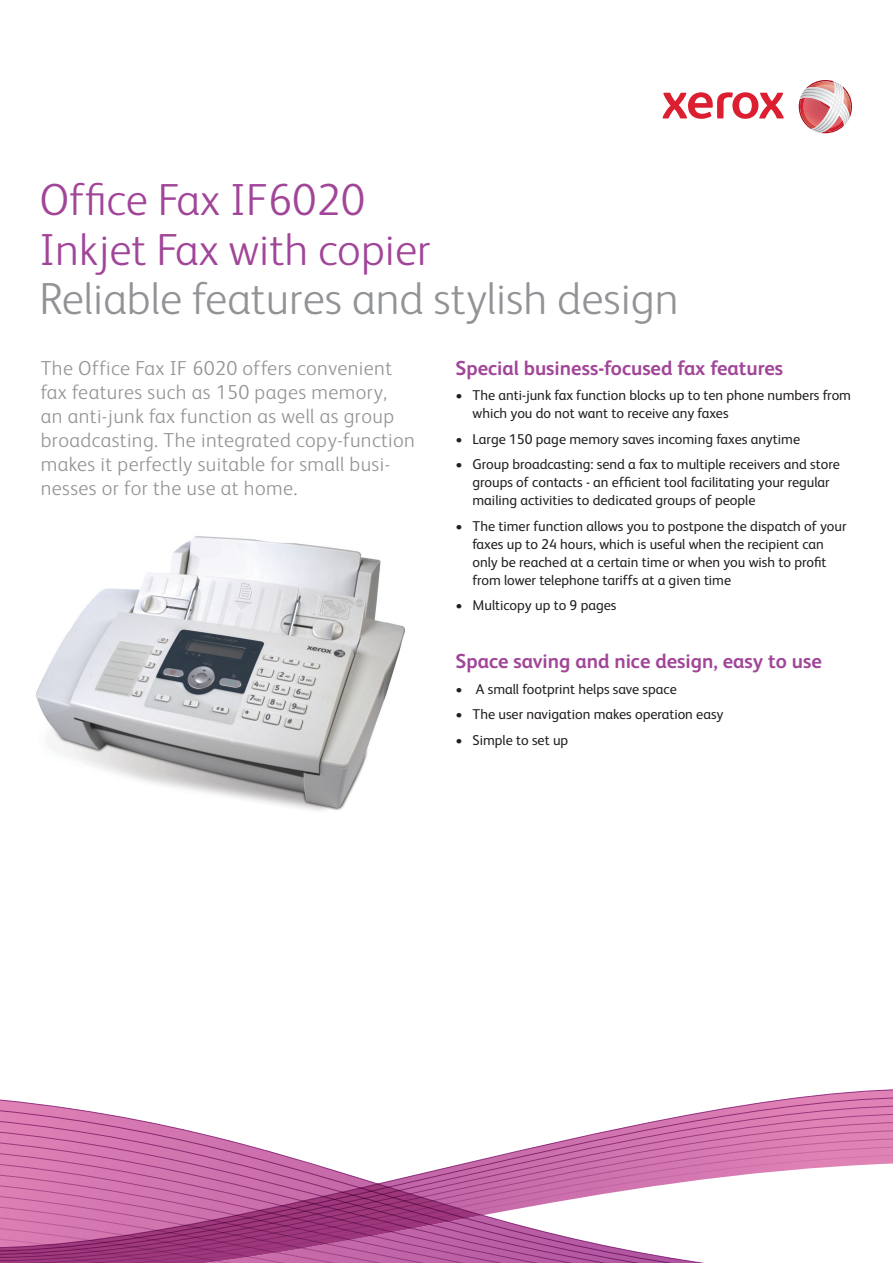
<style>
.page{position:relative;width:893px;height:1263px;background:#fff}
.page>*{position:absolute;margin:0;border:0;box-sizing:border-box;transform-origin:0 0}
.t1{font:300 45px/49.5px "Xerox Sans";color:#a14599}
.t2{font:300 45px "Xerox Sans";color:#919396}
.t3{font:300 20.25px/24px "Xerox Sans";letter-spacing:.02em;color:#919396}
.t4{font:700 20.25px "Xerox Sans";color:#a14599}
.t5{font:14.25px/18px "Xerox Sans";color:#231f20}
</style>
<div class="page">
<svg style="left:662px;top:92px;width:122px;height:27px"></svg>
<svg style="left:799px;top:80px;width:53px;height:53px"></svg>
<img style="left:812px;top:82px;width:28px;height:49px">
<svg style="left:0;top:1091px;width:893px;height:11px"></svg>
<svg style="left:0;top:1102px;width:893px;height:11px"></svg>
<svg style="left:0;top:1113px;width:893px;height:11px"></svg>
<svg style="left:0;top:1124px;width:893px;height:11px"></svg>
<svg style="left:0;top:1135px;width:893px;height:11px"></svg>
<svg style="left:0;top:1146px;width:893px;height:11px"></svg>
<svg style="left:0;top:1157px;width:893px;height:11px"></svg>
<svg style="left:0;top:1168px;width:814px;height:11px"></svg>
<svg style="left:0;top:1179px;width:706px;height:5px;background:#ca71ac"></svg>
<svg style="left:0;top:1184px;width:705px;height:79px"></svg>
<img style="left:36px;top:536px;width:369px;height:275px">
<h1 class="t1" style="left:39px;top:173px;width:393px">Office Fax IF6020<br>Inkjet Fax with copier</h1>
<h1 class="t2" style="left:39px;top:269px;width:641px">Reliable features and stylish design</h1>
<p class="t3" style="left:41px;top:355px;width:376px">The Office Fax IF 6020 offers convenient fax features such as 150 pages memory,<br>an anti-junk fax function as well as group broadcasting. The integrated copy-function makes it perfectly suitable for small busi&shy;nesses or for the use at home.</p>
<h2 class="t4" style="left:455px;top:354px;width:329px">Special business-focused fax features</h2>
<p class="t5" style="left:472px;top:385px;width:380px;text-indent:-17px">• The anti-junk fax function blocks up to ten phone numbers from which you do not want to receive any faxes</p>
<p class="t5" style="left:455px;top:429px;width:346px">• Large 150 page memory saves incoming faxes anytime</p>
<p class="t5" style="left:472px;top:455px;width:369px;text-indent:-17px">• Group broadcasting: send a fax to multiple receivers and store groups of contacts - an efficient tool facilitating your regular mailing activities to dedicated groups of people</p>
<p class="t5" style="left:472px;top:516px;width:376px;text-indent:-17px">• The timer function allows you to postpone the dispatch of your faxes up to 24 hours, which is useful when the recipient can only be reached at a certain time or when you wish to profit from lower telephone tariffs at a given time</p>
<p class="t5" style="left:455px;top:596px;width:162px">• Multicopy up to 9 pages</p>
<h2 class="t4" style="left:455px;top:647px;width:368px">Space saving and nice design, easy to use</h2>
<p class="t5" style="left:455px;top:679px;width:223px">• A small footprint helps save space</p>
<p class="t5" style="left:455px;top:705px;width:270px">• The user navigation makes operation easy</p>
<p class="t5" style="left:455px;top:730px;width:114px">• Simple to set up</p>
</div>
